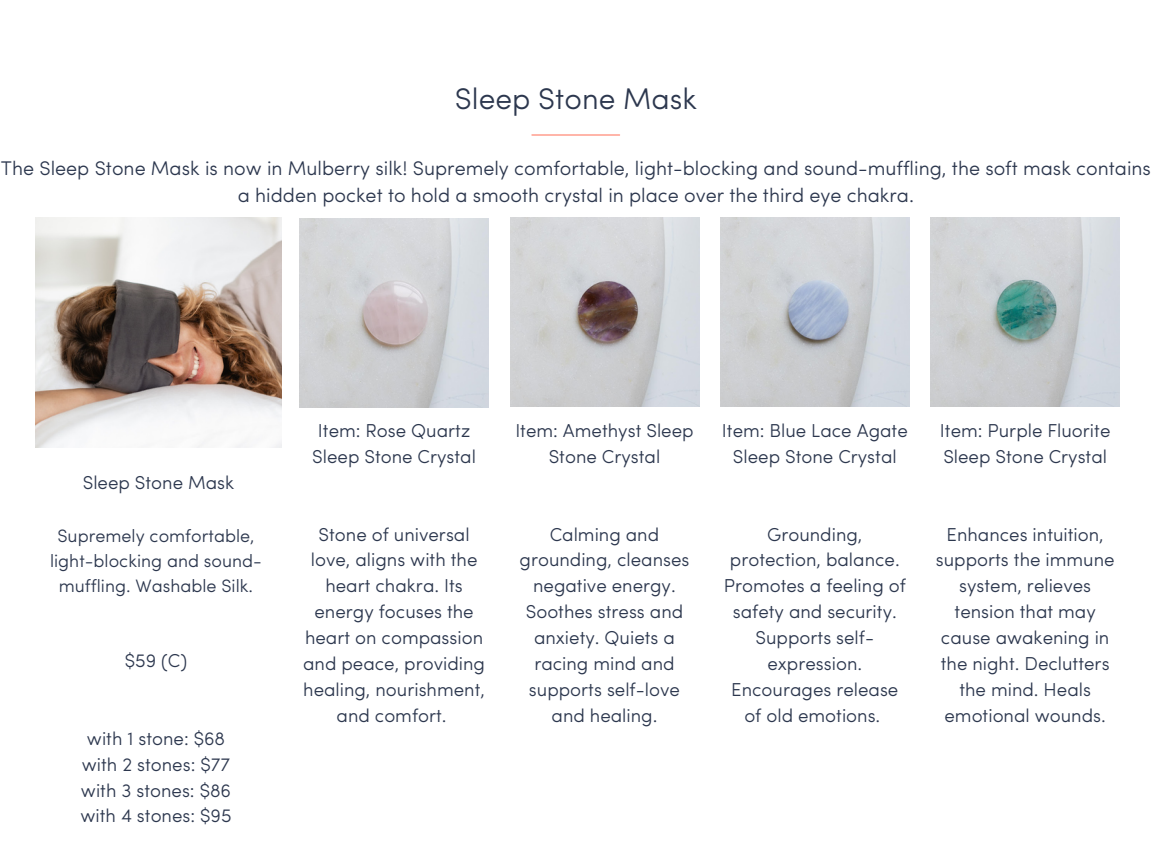
<style>
.page{position:relative;width:1152px;height:864px;background:#fff}
.page>*{position:absolute;margin:0;border:0;box-sizing:border-box;transform-origin:0 0}
.t1{font:300 30px "Sofia Pro";color:#2c374e}
.t2{font:300 19.8px/27px "Sofia Pro";color:#2c374e;text-align:center}
.t3{font:300 18.75px/25.8px "Sofia Pro";color:#2c374e;text-align:center}
.t4{font:300 18px/24.8px "Sofia Pro";color:#2c374e;text-align:center}
</style>
<div class="page">
<img style="left:300px;top:218px;width:189px;height:189px">
<img style="left:510px;top:217px;width:189px;height:189px">
<img style="left:720px;top:217px;width:189px;height:189px">
<img style="left:931px;top:217px;width:189px;height:189px">
<hr style="left:532px;top:134px;width:88px;height:2px;background:#ff7c67">
<img style="left:36px;top:218px;width:245px;height:229px">
<h1 class="t1" style="left:455px;top:87px;width:244px">Sleep Stone Mask</h1>
<p class="t2" style="left:1px;top:156px;width:1152px">The Sleep Stone Mask is now in Mulberry silk! Supremely comfortable, light-blocking and sound-muffling, the soft mask contains a hidden pocket to hold a smooth crystal in place over the third eye chakra.</p>
<p class="t3" style="left:83px;top:472px;width:153px">Sleep Stone Mask</p>
<p class="t4" style="left:50px;top:525px;width:213px">Supremely comfortable, light-blocking and sound&shy;muffling. Washable Silk.</p>
<p class="t3" style="left:125px;top:650px;width:64px">$59 (C)</p>
<p class="t3" style="left:81px;top:727px;width:153px">with 1 stone: $68 with 2 stones: $77 with 3 stones: $86 with 4 stones: $95</p>
<p class="t3" style="left:312px;top:419px;width:165px">Item: Rose Quartz<br>Sleep Stone Crystal</p>
<p class="t3" style="left:303px;top:523px;width:183px">Stone of universal love, aligns with the heart chakra. Its energy focuses the heart on compassion and peace, providing healing, nourishment, and comfort.</p>
<p class="t3" style="left:515px;top:419px;width:180px">Item: Amethyst Sleep<br>Stone Crystal</p>
<p class="t3" style="left:520px;top:523px;width:171px">Calming and grounding, cleanses negative energy.<br>Soothes stress and anxiety. Quiets a racing mind and supports self-love and healing.</p>
<p class="t3" style="left:722px;top:419px;width:187px">Item: Blue Lace Agate<br>Sleep Stone Crystal</p>
<p class="t3" style="left:724px;top:523px;width:184px">Grounding, protection, balance.<br>Promotes a feeling of safety and security.<br>Supports self&shy;expression.<br>Encourages release of old emotions.</p>
<p class="t3" style="left:940px;top:419px;width:172px;text-align:left">Item: Purple Fluorite<br>Sleep Stone Crystal</p>
<p class="t3" style="left:936px;top:523px;width:180px">Enhances intuition, supports the immune system, relieves tension that may cause awakening in the night. Declutters the mind. Heals emotional wounds.</p>
</div>
